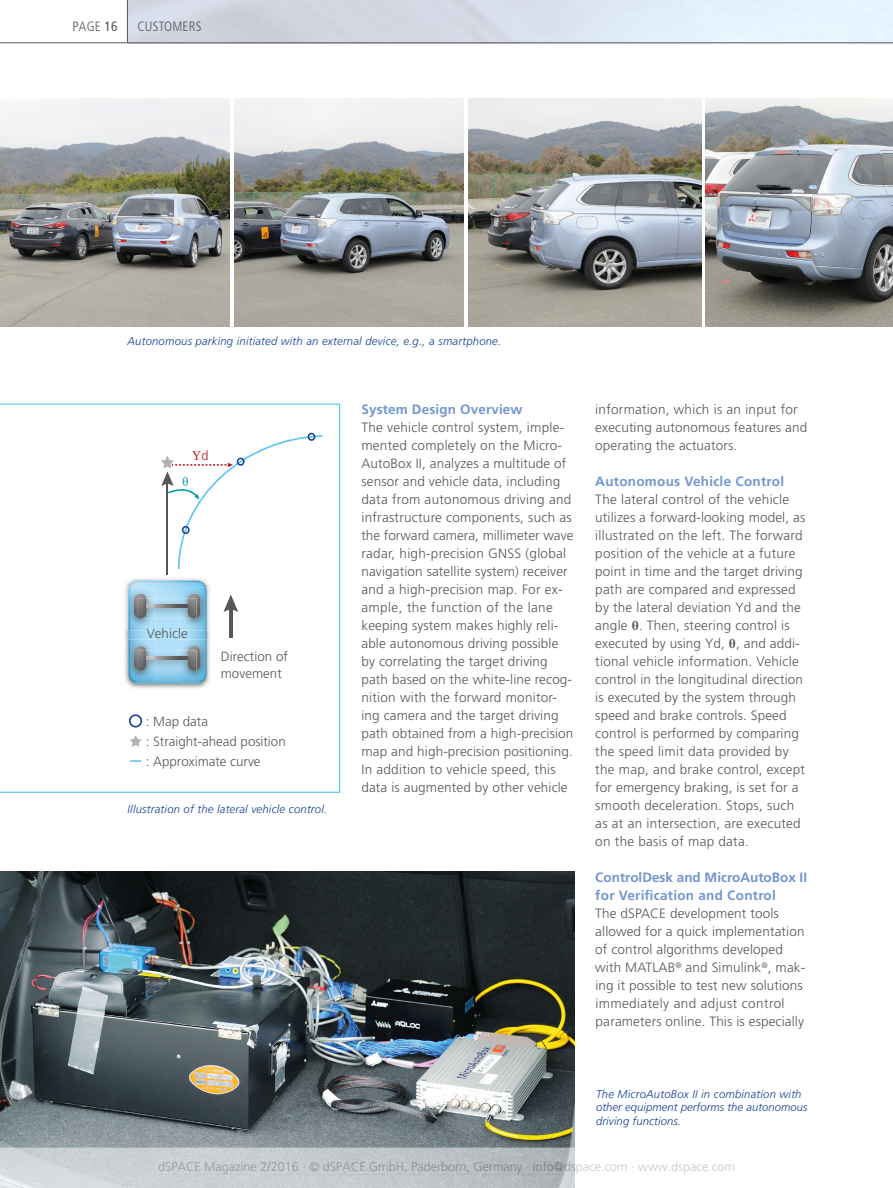
<style>
.page{position:relative;width:893px;height:1188px;background:#fff}
.page>*{position:absolute;margin:0;border:0;box-sizing:border-box;transform-origin:0 0}
.t1{font:300 13.5px/18px "Frutiger LT Pro";letter-spacing:.01em;color:#575756}
.t2{font:700 13.5px/18px "Frutiger LT Pro";letter-spacing:.01em;color:#7196cf}
.t3{font:300 condensed 13.5px "Frutiger LT Pro";letter-spacing:.015em;color:#575756}
.t4{font:300 13.35px/20px "Frutiger LT Pro";color:#575756}
.t5{font:13.35px "Times New Roman";color:#be1622;scale:.95 1}
.t6{font:13.35px "Times New Roman";color:#009ba4;scale:.95 1}
.t7{font:300 12.6px "Frutiger LT Pro";color:#90908f}
.t8{font:italic 300 11.25px/13.5px "Frutiger LT Pro";letter-spacing:.02em;color:#164194}
.s1{font-weight:400}
.s2{font-family:"Frutiger LT Pro";font-weight:300}
.s3{font-family:"Times New Roman";font-weight:700}
</style>
<div class="page">
<img style="left:706px;top:98px;width:187px;height:228px">
<img style="left:234px;top:98px;width:230px;height:228px">
<img style="left:468px;top:98px;width:233px;height:228px">
<img style="left:0;top:98px;width:230px;height:228px">
<hr style="left:0;top:43px;width:893px;height:1px;background:#575756">
<hr style="left:127px;top:0;width:1px;height:43px;background:#575756">
<svg style="left:0;top:403px;width:341px;height:390px"></svg>
<hr style="left:229px;top:606px;width:3px;height:32px;background:#585757">
<svg style="left:223px;top:595px;width:15px;height:17px"></svg>
<img style="left:122px;top:576px;width:91px;height:115px">
<img style="left:128px;top:581px;width:79px;height:103px">
<img style="left:125px;top:587px;width:31px;height:43px">
<img style="left:134px;top:594px;width:12px;height:25px">
<img style="left:179px;top:587px;width:31px;height:43px">
<img style="left:188px;top:594px;width:13px;height:25px">
<img style="left:125px;top:639px;width:3px;height:44px">
<img style="left:128px;top:639px;width:28px;height:44px">
<img style="left:134px;top:646px;width:12px;height:24px">
<img style="left:207px;top:639px;width:3px;height:44px">
<img style="left:179px;top:639px;width:28px;height:44px">
<img style="left:188px;top:646px;width:13px;height:24px">
<img style="left:147px;top:598px;width:41px;height:21px">
<img style="left:138px;top:598px;width:9px;height:21px">
<img style="left:188px;top:598px;width:9px;height:21px">
<img style="left:156px;top:605px;width:23px;height:2px">
<svg style="left:147px;top:605px;width:9px;height:2px"></svg>
<svg style="left:179px;top:605px;width:9px;height:2px"></svg>
<img style="left:147px;top:651px;width:41px;height:20px">
<img style="left:138px;top:651px;width:9px;height:20px">
<img style="left:188px;top:651px;width:9px;height:20px">
<img style="left:156px;top:657px;width:23px;height:3px">
<svg style="left:147px;top:657px;width:9px;height:3px"></svg>
<svg style="left:179px;top:657px;width:9px;height:3px"></svg>
<svg style="left:129px;top:714px;width:13px;height:14px"></svg>
<svg style="left:129px;top:735px;width:13px;height:12px"></svg>
<svg style="left:130px;top:760px;width:11px;height:2px"></svg>
<hr style="left:167px;top:481px;width:1px;height:94px;background:#585757">
<svg style="left:161px;top:433px;width:161px;height:136px"></svg>
<img style="left:0;top:872px;width:574px;height:276px">
<svg style="left:0;top:1148px;width:575px;height:40px;background:#c7cccf"></svg>
<svg style="left:159px;top:1162px;width:416px;height:12px;background:#c2c7ca"></svg>
<p class="t3" style="left:73px;top:18px;width:47px">PAGE <span class="s1">16</span></p>
<p class="t3" style="left:137px;top:18px;width:66px">CUSTOMERS</p>
<p class="t8" style="left:127px;top:334px;width:375px">Autonomous parking initiated with an external device, e.g., a smartphone.</p>
<p class="t5" style="left:192px;top:447px;width:19px">Υ<span class="s2">d</span></p>
<p class="t6" style="left:183px;top:473px;width:8px">θ</p>
<p class="t4" style="left:147px;top:623px;width:43px">Vehicle</p>
<p class="t4" style="left:221px;top:648px;width:69px;line-height:16.6px">Direction of movement</p>
<p class="t4" style="left:146px;top:711px;width:141px">: Map data<br>: Straight-ahead position : Approximate curve</p>
<p class="t8" style="left:128px;top:802px;width:201px">Illustration of the lateral vehicle control.</p>
<p class="t2" style="left:361px;top:400px;width:163px">System Design Overview</p>
<p class="t1" style="left:361px;top:418px;width:213px">The vehicle control system, imple&shy;mented completely on the Micro-AutoBox II, analyzes a multitude of sensor and vehicle data, including data from autonomous driving and infrastructure components, such as the forward camera, millimeter wave radar, high-precision GNSS (global navigation satellite system) receiver and a high-precision map. For ex&shy;ample, the function of the lane keeping system makes highly reli&shy;able autonomous driving possible by correlating the target driving path based on the white-line recog&shy;nition with the forward monitor&shy;ing camera and the target driving path obtained from a high-precision map and high-precision positioning.<br>In addition to vehicle speed, this data is augmented by other vehicle</p>
<p class="t1" style="left:595px;top:400px;width:213px">information, which is an input for executing autonomous features and operating the actuators.</p>
<p class="t2" style="left:595px;top:472px;width:190px">Autonomous Vehicle Control</p>
<p class="t1" style="left:595px;top:490px;width:212px">The lateral control of the vehicle utilizes a forward-looking model, as illustrated on the left. The forward position of the vehicle at a future point in time and the target driving path are compared and expressed by the lateral deviation Yd and the angle <span class="s3">θ</span>. Then, steering control is executed by using Yd, <span class="s3">θ</span>, and addi&shy;tional vehicle information. Vehicle control in the longitudinal direction is executed by the system through speed and brake controls. Speed control is performed by comparing the speed limit data provided by the map, and brake control, except for emergency braking, is set for a smooth deceleration. Stops, such as at an intersection, are executed on the basis of map data.</p>
<p class="t2" style="left:595px;top:868px;width:213px">ControlDesk and MicroAutoBox II for Verification and Control</p>
<p class="t1" style="left:595px;top:904px;width:211px">The dSPACE development tools allowed for a quick implementation of control algorithms developed with MATLAB<sup>®</sup> and Simulink<sup>®</sup>, mak&shy;ing it possible to test new solutions immediately and adjust control parameters online. This is especially</p>
<p class="t8" style="left:596px;top:1087px;width:213px">The MicroAutoBox II in combination with other equipment performs the autonomous driving functions.</p>
<p class="t7" style="left:158px;top:1160px;width:578px">dSPACE Magazine 2/2016 · © dSPACE GmbH, Paderborn, Germany · info@dspace.com · www.dspace.com</p>
</div>
